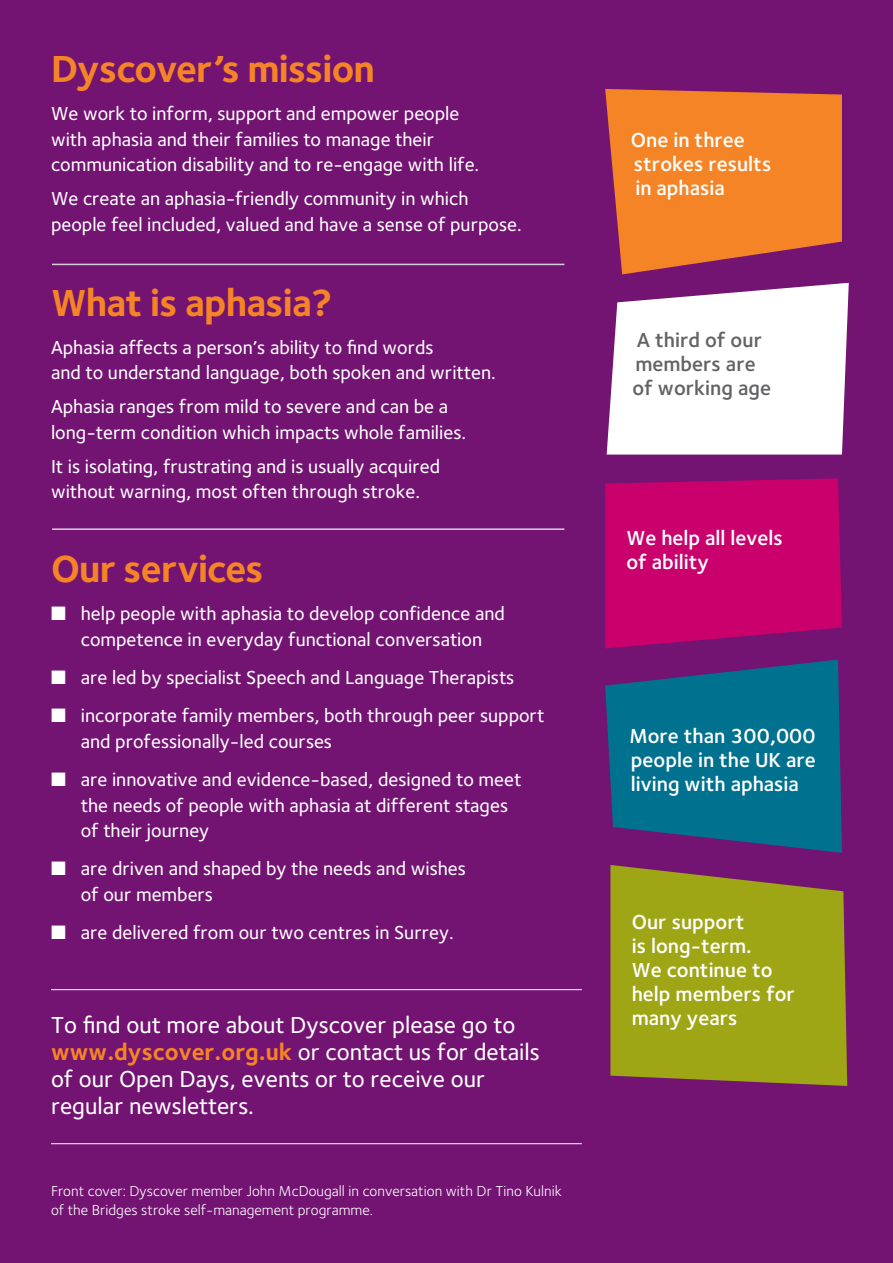
<style>
.page{position:relative;width:893px;height:1263px;background:#731372}
.page>*{position:absolute;margin:0;border:0;box-sizing:border-box;transform-origin:0 0}
.t1{font:700 39px "Foundry Sterling";letter-spacing:-.02em;color:#f58427}
.t2{font:500 24px/27px "Foundry Sterling";color:#fff}
.t3{font:600 21px/24px "Foundry Sterling";color:#fff}
.t4{font:600 21px/24px "Foundry Sterling";color:#636366}
.t5{font:500 19.5px/25.5px "Foundry Sterling";color:#fff}
.t6{font:15px/19.5px "Foundry Sterling";color:#fff}
.t7{font:600 13.5px "Foundry Sterling";color:#fff}
.s1{font-weight:700;color:#f58427}
</style>
<div class="page">
<hr style="left:51px;top:989px;width:531px;height:1px;background:#fff">
<hr style="left:51px;top:1143px;width:531px;height:1px;background:#fff">
<svg style="left:605px;top:659px;width:237px;height:194px;fill:#00718e"></svg>
<svg style="left:605px;top:89px;width:237px;height:185px;background:#e37530"></svg>
<svg style="left:605px;top:478px;width:237px;height:170px;background:#c2026c"></svg>
<svg style="left:607px;top:283px;width:242px;height:172px;background:#f1e8f1"></svg>
<svg style="left:610px;top:865px;width:237px;height:221px;background:#9a981d"></svg>
<hr style="left:52px;top:264px;width:512px;height:1px;background:#d2d3d5">
<hr style="left:52px;top:528px;width:512px;height:2px;background:#d2d3d5">
<h1 class="t1" style="left:51px;top:41px;width:325px">Dyscover’s mission</h1>
<p class="t5" style="left:51px;top:100px;width:430px">We work to inform, support and empower people with aphasia and their families to manage their communication disability and to re-engage with life.</p>
<p class="t5" style="left:51px;top:185px;width:472px">We create an aphasia-friendly community in which people feel included, valued and have a sense of purpose.</p>
<h1 class="t1" style="left:51px;top:275px;width:283px">What is aphasia?</h1>
<p class="t5" style="left:51px;top:334px;width:446px">Aphasia affects a person’s ability to find words<br>and to understand language, both spoken and written.</p>
<p class="t5" style="left:51px;top:394px;width:417px">Aphasia ranges from mild to severe and can be a long-term condition which impacts whole families.</p>
<p class="t5" style="left:51px;top:453px;width:391px">It is isolating, frustrating and is usually acquired without warning, most often through stroke.</p>
<h1 class="t1" style="left:51px;top:541px;width:214px">Our services</h1>
<p class="t5" style="left:51px;top:600px;width:455px;text-align:center">■ help people with aphasia to develop confidence and competence in everyday functional conversation</p>
<p class="t5" style="left:51px;top:664px;width:465px">■ are led by specialist Speech and Language Therapists</p>
<p class="t5" style="left:81px;top:702px;width:465px;text-indent:-30px">■ incorporate family members, both through peer support and professionally-led courses</p>
<p class="t5" style="left:81px;top:766px;width:442px;text-indent:-30px">■ are innovative and evidence-based, designed to meet the needs of people with aphasia at different stages of their journey</p>
<p class="t5" style="left:81px;top:855px;width:387px;text-indent:-30px">■ are driven and shaped by the needs and wishes of our members</p>
<p class="t5" style="left:51px;top:919px;width:404px">■ are delivered from our two centres in Surrey.</p>
<p class="t2" style="left:51px;top:1010px;width:490px">To find out more about Dyscover please go to <span class="s1">www.dyscover.org.uk</span> or contact us for details of our Open Days, events or to receive our regular newsletters.</p>
<p class="t6" style="left:51px;top:1181px;width:512px">Front cover: Dyscover member John McDougall in conversation with Dr Tino Kulnik of the Bridges stroke self-management programme.</p>
<p class="t7" style="left:61px;top:1202px;width:10px">2</p>
<p class="t3" style="left:631px;top:128px;width:142px">One in three strokes results in aphasia</p>
<p class="t4" style="left:632px;top:328px;width:140px">A third of our members are of working age</p>
<p class="t3" style="left:626px;top:526px;width:158px">We help all levels of ability</p>
<p class="t3" style="left:629px;top:724px;width:188px;text-align:justify">More than 300,000 people in the UK are living with aphasia</p>
<p class="t3" style="left:632px;top:910px;width:165px">Our support<br>is long-term.<br>We continue to help members for many years</p>
</div>
